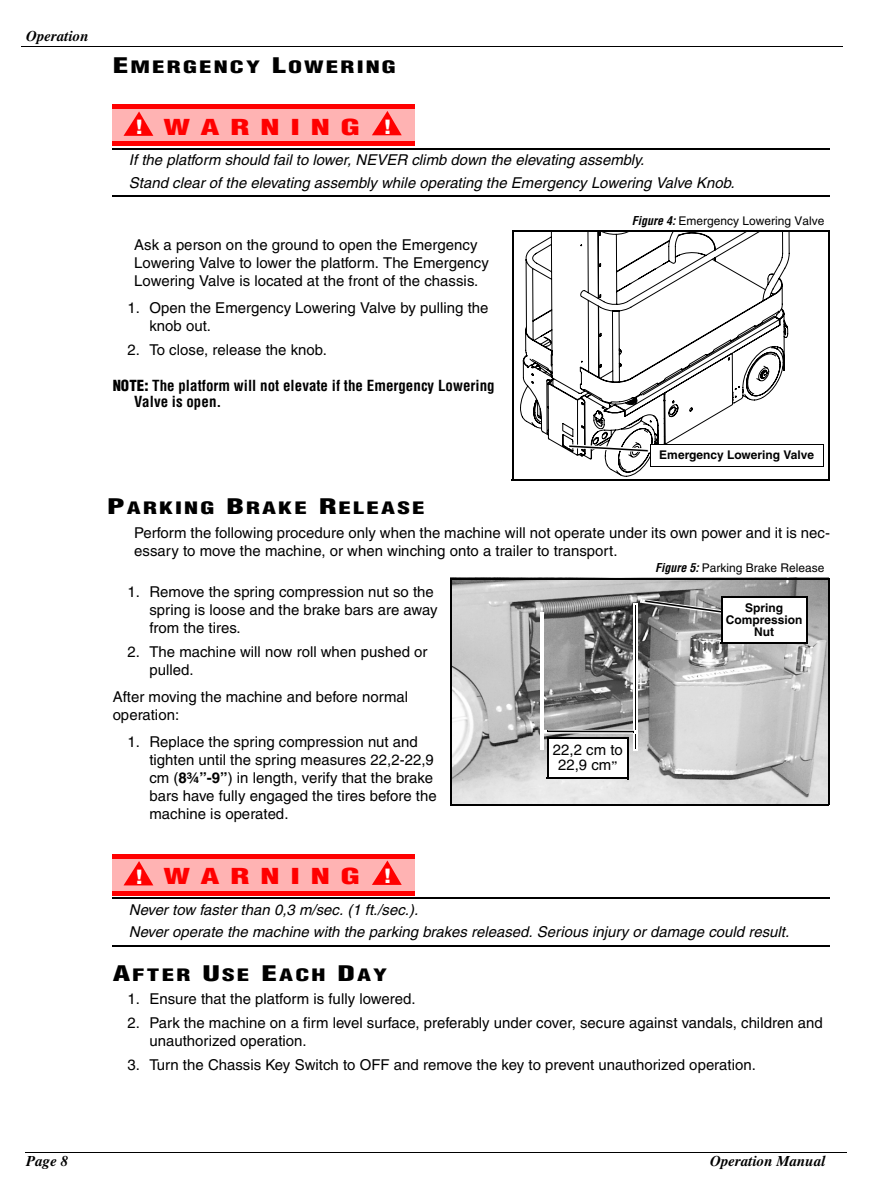
<style>
.page{position:relative;width:893px;height:1188px;background:#fff}
.page>*{position:absolute;margin:0;border:0;box-sizing:border-box;transform-origin:0 0}
.t1{font:900 condensed 21.45px "Helvetica";letter-spacing:.315em;color:#f00;scale:1.6 1}
.t2{font:900 condensed 16.8px "Helvetica";letter-spacing:.085em;color:#000;scale:1.5 1}
.t3{font:15px/18px "Helvetica";color:#000}
.t4{font:italic 15px/22.5px "Helvetica";color:#000}
.t5{font:700 condensed 15px/16.5px "Helvetica";color:#000}
.t6{font:italic 700 15px "Times";color:#000}
.t7{font:12px "Helvetica";color:#000}
.t8{font:700 12px/12px "Helvetica";color:#000;text-align:center}
.s1{font-size:21px}
.s2{font-size:19.2px;color:#fff}
.s3{font-weight:700;font-style:italic;font-stretch:condensed}
.s4{font-weight:900}
.s5{font-weight:700}
.s6{font-weight:700;font-size:12px}
</style>
<div class="page">
<hr style="left:22px;top:46px;width:821px;height:1px;background:#000">
<hr style="left:25px;top:1152px;width:821px;height:1px;background:#000">
<div style="left:113px;top:108px;width:302px;height:35px;background:#ffb3b3"></div>
<hr style="left:113px;top:105px;width:302px;height:4px;background:#f00">
<svg style="left:123px;top:111px;width:30px;height:25px"></svg>
<svg style="left:372px;top:111px;width:30px;height:24px"></svg>
<div style="left:113px;top:141px;width:302px;height:5px;background:#f00"></div>
<hr style="left:113px;top:148px;width:717px;height:2px;background:#000">
<hr style="left:113px;top:195px;width:717px;height:2px;background:#000">
<div style="left:113px;top:858px;width:302px;height:35px;background:#ffb3b3"></div>
<div style="left:113px;top:854px;width:302px;height:5px;background:#f00"></div>
<svg style="left:124px;top:861px;width:29px;height:24px"></svg>
<svg style="left:372px;top:861px;width:30px;height:24px"></svg>
<hr style="left:113px;top:891px;width:302px;height:4px;background:#f00">
<hr style="left:113px;top:898px;width:717px;height:1px;background:#000">
<hr style="left:113px;top:945px;width:717px;height:1px;background:#000">
<svg style="left:520px;top:232px;width:269px;height:244px"></svg>
<div style="left:650px;top:444px;width:173px;height:22px;background:#fff"></div>
<hr style="left:650px;top:444px;width:173px;height:1px;background:#000">
<svg style="left:823px;top:444px;width:1px;height:22px"></svg>
<hr style="left:650px;top:466px;width:173px;height:1px;background:#000">
<svg style="left:568px;top:444px;width:83px;height:22px"></svg>
<hr style="left:512px;top:231px;width:318px;height:1px;background:#000">
<hr style="left:828px;top:231px;width:2px;height:249px;background:#000">
<hr style="left:512px;top:479px;width:317px;height:1px;background:#000">
<hr style="left:512px;top:231px;width:1px;height:249px;background:#000">
<img style="left:452px;top:579px;width:376px;height:225px">
<div style="left:721px;top:597px;width:86px;height:46px;background:#fff"></div>
<hr style="left:721px;top:596px;width:87px;height:2px;background:#000">
<hr style="left:806px;top:597px;width:2px;height:47px;background:#000">
<hr style="left:721px;top:642px;width:86px;height:2px;background:#000">
<hr style="left:721px;top:596px;width:1px;height:47px;background:#000">
<hr style="left:541px;top:613px;width:2px;height:136px;background:#000">
<hr style="left:543px;top:613px;width:1px;height:137px;background:#fff">
<hr style="left:540px;top:613px;width:1px;height:136px;background:#fff">
<hr style="left:634px;top:604px;width:3px;height:146px;background:#000">
<svg style="left:634px;top:599px;width:89px;height:15px"></svg>
<hr style="left:636px;top:604px;width:2px;height:147px;background:#fff">
<hr style="left:634px;top:603px;width:1px;height:147px;background:#fff">
<svg style="left:548px;top:730px;width:86px;height:4px"></svg>
<svg style="left:542px;top:730px;width:6px;height:4px"></svg>
<hr style="left:548px;top:731px;width:86px;height:1px;background:#000">
<div style="left:547px;top:738px;width:81px;height:40px;background:#fff"></div>
<hr style="left:547px;top:737px;width:82px;height:2px;background:#000">
<hr style="left:627px;top:738px;width:2px;height:41px;background:#000">
<hr style="left:547px;top:778px;width:81px;height:1px;background:#000">
<hr style="left:547px;top:737px;width:1px;height:41px;background:#000">
<hr style="left:451px;top:578px;width:379px;height:1px;background:#000">
<hr style="left:828px;top:579px;width:2px;height:226px;background:#000">
<hr style="left:450px;top:804px;width:379px;height:1px;background:#000">
<hr style="left:450px;top:578px;width:2px;height:227px;background:#000">
<p class="t6" style="left:26px;top:31px;width:64px">Operation</p>
<p class="t2" style="left:113px;top:61px;width:190px"><span class="s1">E</span>MERGENCY <span class="s1">L</span>OWERING</p>
<h1 class="t1" style="left:135px;top:119px;width:162px"><span class="s2">!</span> WARNING <span class="s2">!</span></h1>
<p class="t4" style="left:129px;top:150px;width:607px">If the platform should fail to lower, NEVER climb down the elevating assembly.<br>Stand clear of the elevating assembly while operating the Emergency Lowering Valve Knob.</p>
<p class="t7" style="left:632px;top:217px;width:194px"><span class="s3">Figure 4:</span> Emergency Lowering Valve</p>
<p class="t3" style="left:134px;top:237px;width:356px">Ask a person on the ground to open the Emergency<br>Lowering Valve to lower the platform. The Emergency<br>Lowering Valve is located at the front of the chassis.</p>
<p class="t3" style="left:149px;top:300px;width:341px;text-indent:-22px">1. Open the Emergency Lowering Valve by pulling the knob out.</p>
<p class="t3" style="left:128px;top:342px;width:201px">2. To close, release the knob.</p>
<p class="t5" style="left:134px;top:378px;width:362px;text-indent:-22px"><span class="s4">NOTE:</span> The platform will not elevate if the Emergency Lowering<br>Valve is open.</p>
<p class="t8" style="left:659px;top:450px;width:156px">Emergency Lowering Valve</p>
<p class="t2" style="left:107px;top:501px;width:213px"><span class="s1">P</span>ARKING <span class="s1">B</span>RAKE <span class="s1">R</span>ELEASE</p>
<p class="t3" style="left:134px;top:526px;width:697px">Perform the following procedure only when the machine will not operate under its own power and it is nec&shy;essary to move the machine, or when winching onto a trailer to transport.</p>
<p class="t7" style="left:655px;top:564px;width:171px"><span class="s3">Figure 5:</span> Parking Brake Release</p>
<p class="t3" style="left:149px;top:584px;width:289px;text-indent:-22px">1. Remove the spring compression nut so the spring is loose and the brake bars are away from the tires.</p>
<p class="t3" style="left:149px;top:644px;width:280px;text-indent:-22px">2. The machine will now roll when pushed or pulled.</p>
<p class="t3" style="left:113px;top:689px;width:297px">After moving the machine and before normal operation:</p>
<p class="t3" style="left:149px;top:734px;width:289px;text-indent:-22px">1. Replace the spring compression nut and tighten until the spring measures 22,2-22,9 cm (<span class="s5">8¾”-9”</span>) in length, verify that the brake bars have fully engaged the tires before the machine is operated.</p>
<p class="t8" style="left:726px;top:603px;width:78px">Spring<br>Compression<br>Nut</p>
<p class="t3" style="left:553px;top:743px;width:72px;line-height:15px;text-align:center">22,2 cm to<br>22,9 cm<span class="s6">”</span></p>
<h1 class="t1" style="left:135px;top:868px;width:162px"><span class="s2">!</span> WARNING <span class="s2">!</span></h1>
<p class="t4" style="left:129px;top:900px;width:662px">Never tow faster than 0,3 m/sec. (1 ft./sec.).<br>Never operate the machine with the parking brakes released. Serious injury or damage could result.</p>
<p class="t2" style="left:113px;top:968px;width:184px"><span class="s1">A</span>FTER <span class="s1">U</span>SE <span class="s1">E</span>ACH <span class="s1">D</span>AY</p>
<p class="t3" style="left:128px;top:991px;width:290px">1. Ensure that the platform is fully lowered.</p>
<p class="t3" style="left:149px;top:1015px;width:675px;text-indent:-22px">2. Park the machine on a firm level surface, preferably under cover, secure against vandals, children and unauthorized operation.</p>
<p class="t3" style="left:128px;top:1057px;width:630px">3. Turn the Chassis Key Switch to OFF and remove the key to prevent unauthorized operation.</p>
<p class="t6" style="left:26px;top:1155px;width:44px">Page 8</p>
<p class="t6" style="left:710px;top:1155px;width:117px">Operation Manual</p>
</div>
